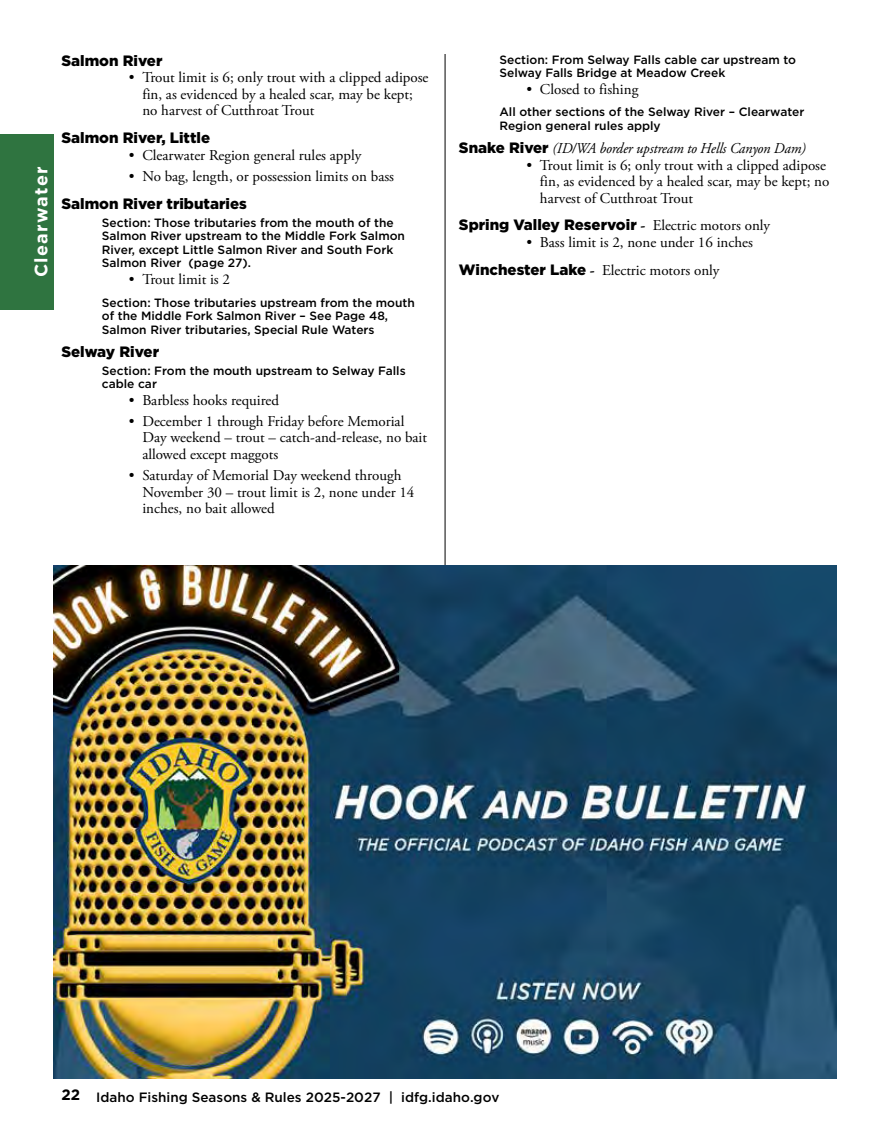
<style>
.page{position:relative;width:891px;height:1134px;background:#fff}
.page>*{position:absolute;margin:0;border:0;box-sizing:border-box;transform-origin:0 0}
.t1{font:700 18px "Gotham";letter-spacing:.07em;color:#fff}
.t2{font:15px/16.5px "Adobe Garamond Pro";color:#000}
.t3{font:900 15px "Gotham";color:#000}
.t4{font:italic 15px "Adobe Garamond Pro";letter-spacing:-.01em;color:#000}
.t5{font:500 13.5px "Gotham";color:#000}
.t6{font:500 12px/13.5px "Gotham";color:#000}
.s1{font-family:"Gotham";font-weight:900;font-style:normal}
.s2{font-family:"Adobe Garamond Pro";font-weight:700}
.s3{font-family:"Adobe Garamond Pro";font-weight:400}
.s4{font-family:"Gotham";font-weight:900}
.s5{font-weight:700}
.s6{font-weight:700;font-size:15px}
</style>
<div class="page">
<div style="left:0;top:134px;width:54px;height:176px;background:#2f7440"></div>
<hr style="left:445px;top:54px;width:1px;height:538px;background:#000">
<img style="left:53px;top:565px;width:783px;height:513px">
<p class="t1" style="left:29px;top:277px;width:112px;rotate:-90deg">Clearwater</p>
<p class="t3" style="left:61px;top:50px;width:103px">Salmon River</p>
<p class="t2" style="left:142px;top:70px;width:288px;text-indent:-13px">• Trout limit is 6; only trout with a clipped adipose fin, as evidenced by a healed scar, may be kept; no harvest of Cutthroat Trout</p>
<p class="t3" style="left:61px;top:128px;width:150px">Salmon River, Little</p>
<p class="t2" style="left:129px;top:147px;width:234px">• Clearwater Region general rules apply</p>
<p class="t2" style="left:129px;top:168px;width:267px">• No bag, length, or possession limits on bass</p>
<p class="t3" style="left:61px;top:193px;width:187px">Salmon River tributaries</p>
<p class="t6" style="left:102px;top:216px;width:305px">Section: Those tributaries from the mouth of the Salmon River upstream to the Middle Fork Salmon River, except Little Salmon River and South Fork Salmon River (page 27).</p>
<p class="t2" style="left:129px;top:271px;width:103px">• Trout limit is 2</p>
<p class="t6" style="left:102px;top:295px;width:315px">Section: Those tributaries upstream from the mouth of the Middle Fork Salmon River – See Page 48,<br>Salmon River tributaries, Special Rule Waters</p>
<p class="t3" style="left:61px;top:341px;width:99px">Selway River</p>
<p class="t6" style="left:102px;top:364px;width:305px">Section: From the mouth upstream to Selway Falls cable car</p>
<p class="t2" style="left:129px;top:392px;width:152px">• Barbless hooks required</p>
<p class="t2" style="left:142px;top:413px;width:286px;text-indent:-14px">• December 1 through Friday before Memorial<br>Day weekend – trout – catch-and-release, no bait allowed except maggots</p>
<p class="t2" style="left:142px;top:468px;width:274px;text-indent:-14px">• Saturday of Memorial Day weekend through<br>November 30 – trout limit is 2, none under 14 inches, no bait allowed</p>
<p class="t6" style="left:499px;top:52px;width:298px">Section: From Selway Falls cable car upstream to<br>Selway Falls Bridge at Meadow Creek</p>
<p class="t2" style="left:526px;top:81px;width:113px">• Closed to fishing</p>
<p class="t6" style="left:499px;top:105px;width:306px">All other sections of the Selway River – Clearwater<br>Region general rules apply</p>
<p class="t4" style="left:459px;top:139px;width:348px"><span class="s1">Snake River</span> (ID/WA border upstream to Hells Canyon Dam)</p>
<p class="t2" style="left:540px;top:157px;width:291px;text-indent:-14px">• Trout limit is 6; only trout with a clipped adipose fin, as evidenced by a healed scar, may be kept; no harvest of Cutthroat Trout</p>
<p class="t3" style="left:459px;top:215px;width:313px">Spring Valley Reservoir <span class="s2">-</span> <span class="s3">Electric motors only</span></p>
<p class="t2" style="left:459px;top:229px;width:295px;line-height:27.9px;text-indent:68px">• Bass limit is 2, none under 16 inches<br><span class="s4">Winchester Lake</span> <span class="s5">-</span> Electric motors only</p>
<p class="t5" style="left:61px;top:1088px;width:440px"><span class="s6">22</span> Idaho Fishing Seasons &amp; Rules 2025-2027 | idfg.idaho.gov</p>
</div>
